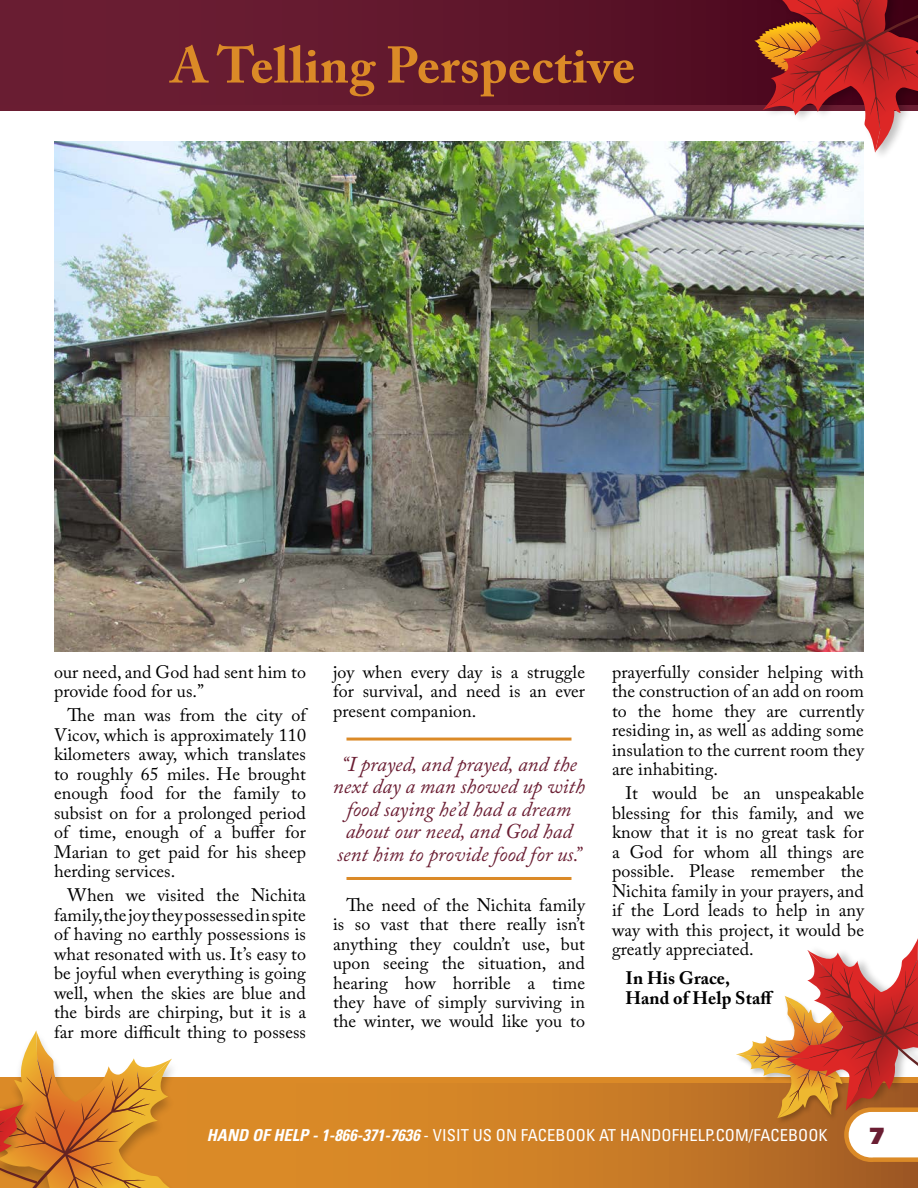
<style>
.page{position:relative;width:918px;height:1188px;background:#fff}
.page>*{position:absolute;margin:0;border:0;box-sizing:border-box;transform-origin:0 0}
.t1{font:700 51px "Adobe Caslon Pro";letter-spacing:.01em;color:#db8a27}
.t2{font:900 22.5px "Univers LT";color:#6a1d32}
.t3{font:italic 21px/22.5px "Adobe Caslon Pro";color:#6a1d32;text-align:center}
.t4{font:18px/19.5px "Adobe Caslon Pro";letter-spacing:.005em;color:#000;text-align:justify}
.t5{font:700 18px/19.5px "Adobe Caslon Pro";letter-spacing:.005em;color:#000}
.t6{font:condensed 16.5px "Univers LT";letter-spacing:.005em;color:#fff}
.s1{font-weight:700;font-style:italic}
</style>
<div class="page">
<hr style="left:346px;top:738px;width:226px;height:3px;background:#db8a27">
<hr style="left:346px;top:877px;width:226px;height:3px;background:#db8a27">
<img style="left:54px;top:142px;width:810px;height:509px">
<svg style="left:264px;top:1083px;width:654px;height:105px;background:#cc7e26"></svg>
<svg style="left:0;top:0;width:719px;height:105px;background:#61172d"></svg>
<div style="left:0;top:105px;width:918px;height:6px;background:#6a1d32"></div>
<div style="left:0;top:1077px;width:918px;height:6px;background:#db8a27"></div>
<img style="left:719px;top:0;width:167px;height:198px">
<svg style="left:754px;top:0;width:164px;height:153px"></svg>
<div style="left:172px;top:1083px;width:92px;height:105px;background:#da8a27"></div>
<svg style="left:0;top:1030px;width:172px;height:158px"></svg>
<img style="left:717px;top:1083px;width:19px;height:69px">
<svg style="left:736px;top:938px;width:182px;height:226px"></svg>
<h1 class="t1" style="left:171px;top:35px;width:465px">A Telling Perspective</h1>
<p class="t4" style="left:54px;top:662px;width:254px">our need, and God had sent him to provide food for us.”</p>
<p class="t4" style="left:54px;top:705px;width:254px;text-indent:14px">The man was from the city of Vicov, which is approximately 110 kilometers away, which translates to roughly 65 miles. He brought enough food for the family to subsist on for a prolonged period of time, enough of a buffer for Marian to get paid for his sheep herding services.</p>
<p class="t4" style="left:54px;top:885px;width:254px;text-indent:14px">When we visited the Nichita family, the joy they possessed in spite of having no earthly possessions is what resonated with us. It’s easy to be joyful when everything is going well, when the skies are blue and the birds are chirping, but it is a far more difficult thing to possess</p>
<p class="t4" style="left:333px;top:662px;width:254px">joy when every day is a struggle for survival, and need is an ever present companion.</p>
<p class="t3" style="left:333px;top:752px;width:254px">“I prayed, and prayed, and the next day a man showed up with food saying he’d had a dream about our need, and God had sent him to provide food for us.”</p>
<p class="t4" style="left:333px;top:895px;width:254px;text-indent:14px">The need of the Nichita family is so vast that there really isn’t anything they couldn’t use, but upon seeing the situation, and hearing how horrible a time they have of simply surviving in the winter, we would like you to</p>
<p class="t4" style="left:612px;top:662px;width:254px">prayerfully consider helping with the construction of an add on room to the home they are currently residing in, as well as adding some insulation to the current room they are inhabiting.</p>
<p class="t4" style="left:612px;top:783px;width:254px;text-indent:14px">It would be an unspeakable blessing for this family, and we know that it is no great task for a God for whom all things are possible. Please remember the Nichita family in your prayers, and if the Lord leads to help in any way with this project, it would be greatly appreciated.</p>
<p class="t5" style="left:626px;top:968px;width:150px">In His Grace,<br>Hand of Help Staff</p>
<p class="t6" style="left:207px;top:1125px;width:623px"><span class="s1">HAND OF HELP - 1-866-371-7636</span> - VISIT US ON FACEBOOK AT HANDOFHELP.COM/FACEBOOK</p>
<p class="t2" style="left:869px;top:1121px;width:17px">7</p>
</div>
